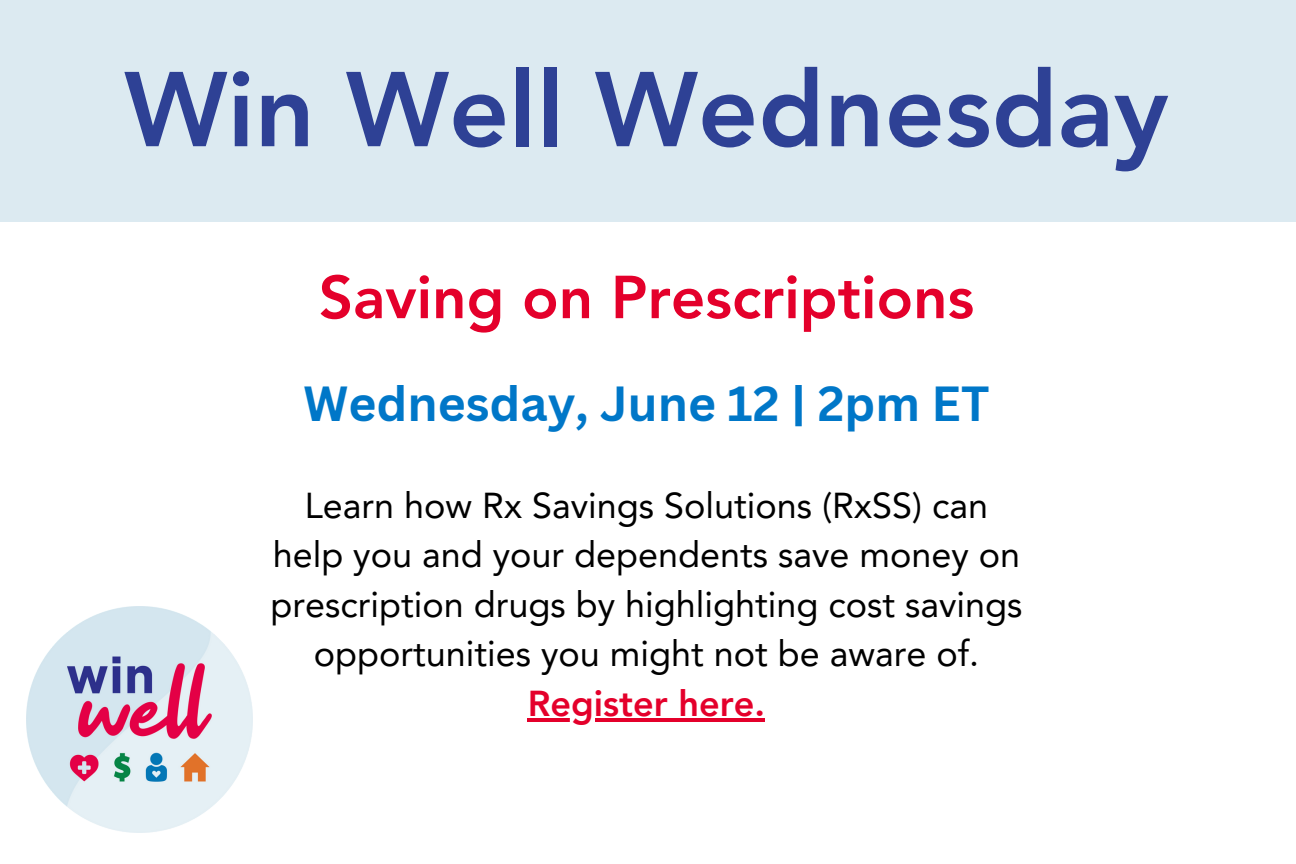
<style>
.page{position:relative;width:1296px;height:864px;background:#fff}
.page>*{position:absolute;margin:0;border:0;box-sizing:border-box;transform-origin:0 0}
.t1{font:800 105px "Avenir LT Pro";color:#2e4195}
.t2{font:800 60px "Avenir LT Pro";color:#e4002b}
.t3{font:700 48px "Canva Sans";color:#0077c8}
.t4{font:36px/49.5px "Avenir LT Pro";color:#000;text-align:center}
.t5{font:800 36px "Avenir LT Pro";color:#e4002b}
</style>
<div class="page">
<div style="left:0;top:0;width:1296px;height:221px;background:#dceaf1"></div>
<img style="left:27px;top:606px;width:226px;height:226px">
<hr style="left:528px;top:718px;width:237px;height:4px;background:#e4002b">
<h2 class="t1" style="left:124px;top:67px;width:1046px">Win Well Wednesday</h2>
<h3 class="t2" style="left:319px;top:273px;width:657px">Saving on Prescriptions</h3>
<p class="t3" style="left:303px;top:370px;width:687px">Wednesday, June 12 | 2pm ET</p>
<p class="t4" style="left:271px;top:484px;width:753px">Learn how Rx Savings Solutions (RxSS) can help you and your dependents save money on prescription drugs by highlighting cost savings opportunities you might not be aware of.</p>
<p class="t5" style="left:528px;top:689px;width:239px">Register here.</p>
</div>
